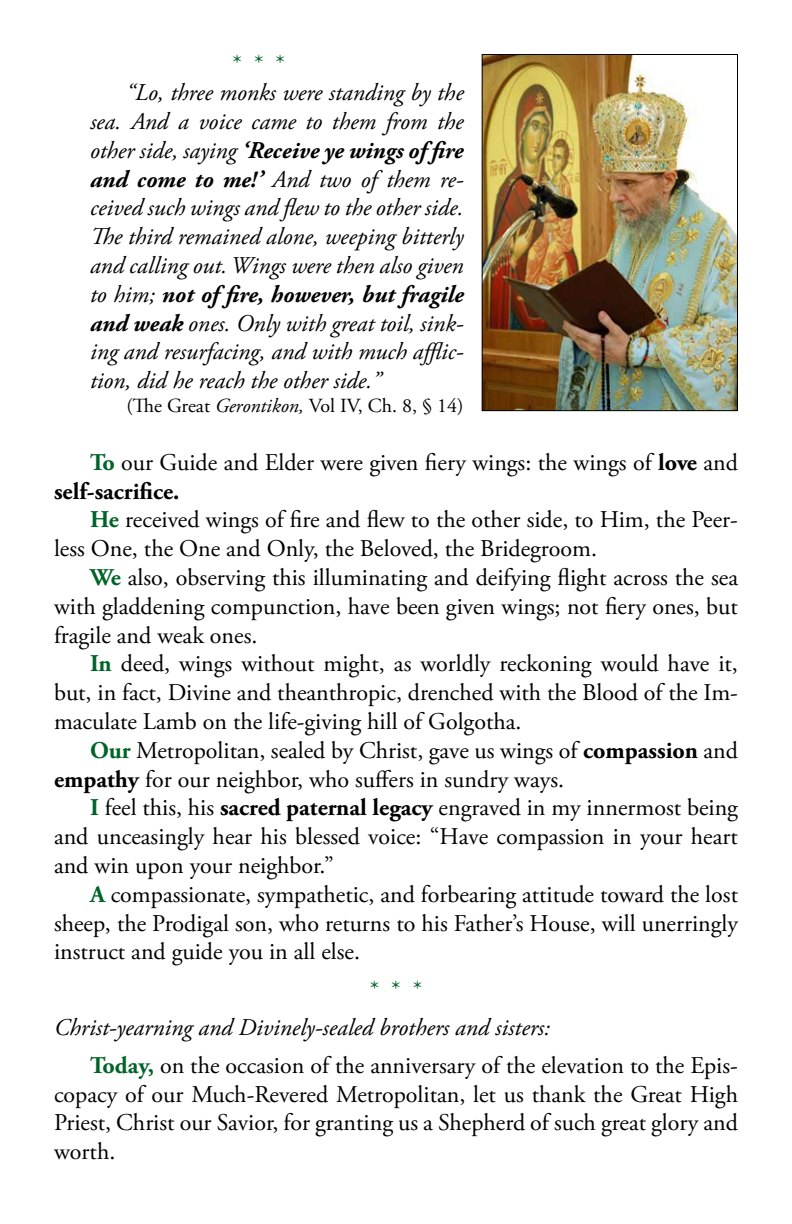
<style>
.page{position:relative;width:792px;height:1224px;background:#fff}
.page>*{position:absolute;margin:0;border:0;box-sizing:border-box;transform-origin:0 0}
.t1{font:24px/28.8px "Adobe Garamond Pro";color:#000;text-align:justify}
.t2{font:italic 24px/28.8px "Adobe Garamond Pro";color:#000;text-align:justify}
.t3{font:24px "Adobe Garamond Pro";color:#006428}
.t4{font:20px "Adobe Garamond Pro";color:#000}
.s1{font-weight:700}
.s2{font-style:italic}
.s3{font-weight:700;color:#006428}
</style>
<div class="page">
<img style="left:484px;top:56px;width:252px;height:353px">
<div style="left:482px;top:54px;width:256px;height:357px;border:1px solid #000"></div>
<p class="t3" style="left:233px;top:49px;width:54px">* * *</p>
<p class="t2" style="left:90px;top:79px;width:375px;text-indent:36px">“Lo, three monks were standing by the sea. And a voice came to them from the other side, saying <span class="s1">‘Receive ye wings of fire and come to me!’</span> And two of them re&shy;ceived such wings and flew to the other side.<br>The third remained alone, weeping bitterly and calling out. Wings were then also given to him; <span class="s1">not of fire, however, but fragile and weak</span> ones. Only with great toil, sink&shy;ing and resurfacing, and with much afflic&shy;tion, did he reach the other side.”</p>
<p class="t4" style="left:127px;top:394px;width:339px">(The Great <span class="s2">Gerontikon,</span> Vol IV, Ch. 8, § 14)</p>
<p class="t1" style="left:54px;top:449px;width:685px;text-indent:36px"><span class="s3">To</span> our Guide and Elder were given fiery wings: the wings of <span class="s1">love</span> and <span class="s1">self-sacrifice.</span></p>
<p class="t1" style="left:54px;top:506px;width:686px;text-indent:36px"><span class="s3">He</span> received wings of fire and flew to the other side, to Him, the Peer&shy;less One, the One and Only, the Beloved, the Bridegroom.</p>
<p class="t1" style="left:54px;top:564px;width:686px;text-indent:36px"><span class="s3">We</span> also, observing this illuminating and deifying flight across the sea with gladdening compunction, have been given wings; not fiery ones, but fragile and weak ones.</p>
<p class="t1" style="left:54px;top:650px;width:686px;text-indent:36px"><span class="s3">In</span> deed, wings without might, as worldly reckoning would have it, but, in fact, Divine and theanthropic, drenched with the Blood of the Im&shy;maculate Lamb on the life-giving hill of Golgotha.</p>
<p class="t1" style="left:54px;top:737px;width:686px;text-indent:36px"><span class="s3">Our</span> Metropolitan, sealed by Christ, gave us wings of <span class="s1">compassion</span> and <span class="s1">empathy</span> for our neighbor, who suffers in sundry ways.</p>
<p class="t1" style="left:54px;top:794px;width:685px;text-indent:36px"><span class="s3">I</span> feel this, his <span class="s1">sacred paternal legacy</span> engraved in my innermost being and unceasingly hear his blessed voice: “Have compassion in your heart and win upon your neighbor.”</p>
<p class="t1" style="left:54px;top:881px;width:686px;text-indent:36px"><span class="s3">A</span> compassionate, sympathetic, and forbearing attitude toward the lost sheep, the Prodigal son, who returns to his Father’s House, will unerringly instruct and guide you in all else.</p>
<p class="t3" style="left:370px;top:975px;width:54px">* * *</p>
<p class="t2" style="left:54px;top:1014px;width:498px">Christ-yearning and Divinely-sealed brothers and sisters:</p>
<p class="t1" style="left:54px;top:1052px;width:686px;text-indent:36px"><span class="s3">Today,</span> on the occasion of the anniversary of the elevation to the Epis&shy;copacy of our Much-Revered Metropolitan, let us thank the Great High Priest, Christ our Savior, for granting us a Shepherd of such great glory and worth.</p>
</div>
